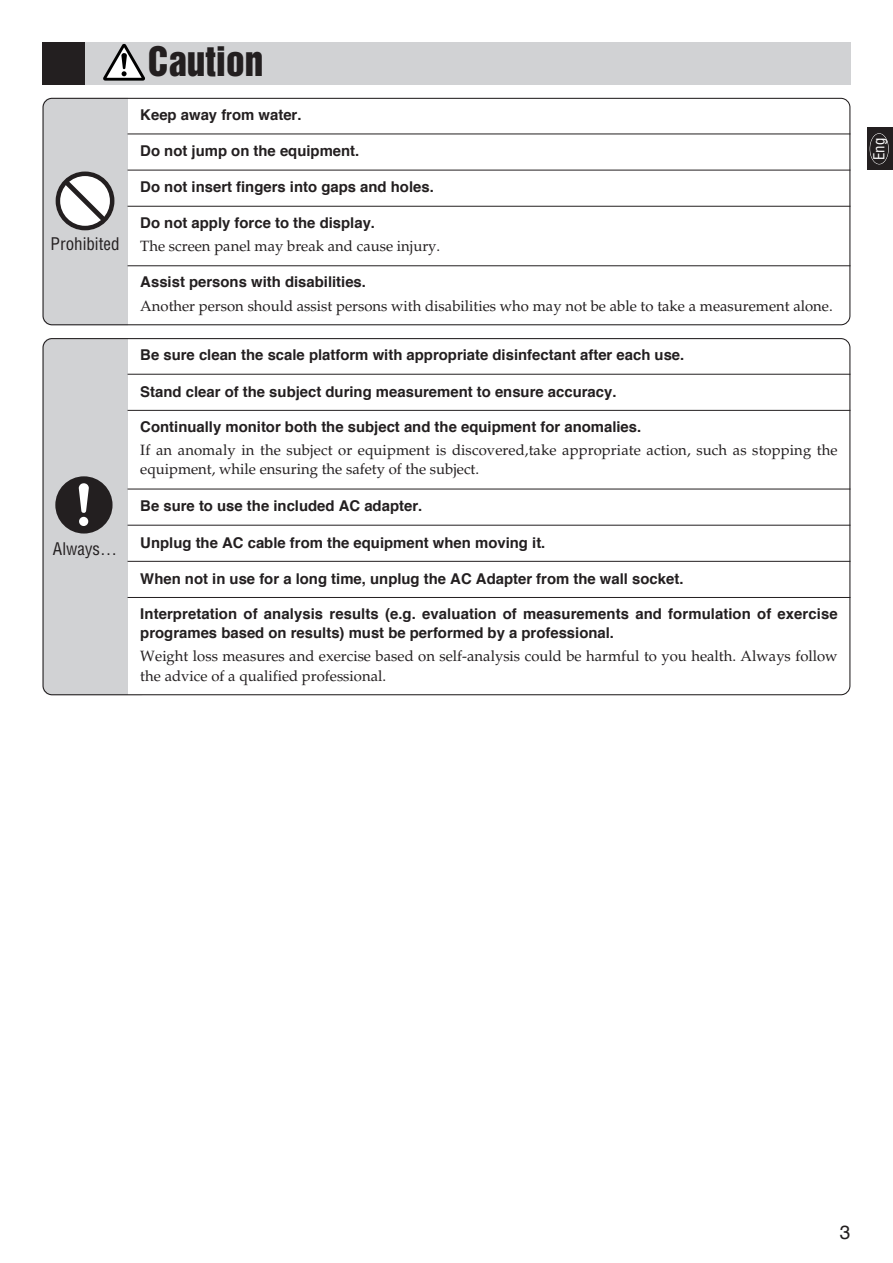
<style>
.page{position:relative;width:893px;height:1263px;background:#fff}
.page>*{position:absolute;margin:0;border:0;box-sizing:border-box;transform-origin:0 0}
.t1{font:37.2px "Helvetica Inserat";color:#231f20}
.t2{font:19.2px "Helvetica";color:#231f20}
.t3{font:condensed 16.95px "Helvetica";color:#231f20}
.t4{font:700 14.85px/19.2px "Helvetica";color:#231f20}
.t5{font:14.85px/19.4px "Palatino";color:#231f20}
.t6{font:condensed 14.85px "Helvetica";color:#fff}
</style>
<div class="page">
<div style="left:867px;top:128px;width:26px;height:42px;background:#231f20"></div>
<div style="left:870px;top:133px;width:19px;height:31px;border:1px solid #fff;border-radius:50%"></div>
<div style="left:85px;top:43px;width:765px;height:42px;background:#d1d2d4"></div>
<svg style="left:103px;top:44px;width:42px;height:37px"></svg>
<div style="left:43px;top:43px;width:42px;height:42px;background:#231f20"></div>
<svg style="left:43px;top:338px;width:807px;height:357px"></svg>
<svg style="left:43px;top:98px;width:807px;height:227px"></svg>
<hr style="left:128px;top:170px;width:722px;height:1px;background:#231f20">
<p class="t3" style="left:51px;top:235px;width:70px">Prohibited</p>
<p class="t3" style="left:53px;top:540px;width:66px">Always…</p>
<h1 class="t1" style="left:148px;top:46px;width:117px">CAUTION</h1>
<p class="t4" style="left:140px;top:107px;width:163px">Keep away from water.</p>
<p class="t4" style="left:140px;top:143px;width:221px">Do not jump on the equipment.</p>
<p class="t4" style="left:140px;top:179px;width:295px">Do not insert fingers into gaps and holes.</p>
<p class="t4" style="left:140px;top:214px;width:236px">Do not apply force to the display.</p>
<p class="t5" style="left:140px;top:238px;width:301px">The screen panel may break and cause injury.</p>
<p class="t4" style="left:140px;top:274px;width:227px">Assist persons with disabilities.</p>
<p class="t5" style="left:140px;top:298px;width:694px">Another person should assist persons with disabilities who may not be able to take a measurement alone.</p>
<p class="t4" style="left:140px;top:347px;width:546px">Be sure clean the scale platform with appropriate disinfectant after each use.</p>
<p class="t4" style="left:140px;top:383px;width:478px">Stand clear of the subject during measurement to ensure accuracy.</p>
<p class="t4" style="left:140px;top:418px;width:502px">Continually monitor both the subject and the equipment for anomalies.</p>
<p class="t5" style="left:140px;top:442px;width:699px">If an anomaly in the subject or equipment is discovered,take appropriate action, such as stopping the equipment, while ensuring the safety of the subject.</p>
<p class="t4" style="left:140px;top:498px;width:283px">Be sure to use the included AC adapter.</p>
<p class="t4" style="left:140px;top:534px;width:407px">Unplug the AC cable from the equipment when moving it.</p>
<p class="t4" style="left:140px;top:570px;width:545px">When not in use for a long time, unplug the AC Adapter from the wall socket.</p>
<p class="t4" style="left:140px;top:605px;width:699px">Interpretation of analysis results (e.g. evaluation of measurements and formulation of exercise programes based on results) must be performed by a professional.</p>
<p class="t5" style="left:140px;top:648px;width:699px">Weight loss measures and exercise based on self-analysis could be harmful to you health. Always follow the advice of a qualified professional.</p>
<p class="t6" style="left:871px;top:160px;width:24px;rotate:-90deg">Eng</p>
<p class="t2" style="left:840px;top:1224px;width:12px">3</p>
</div>
